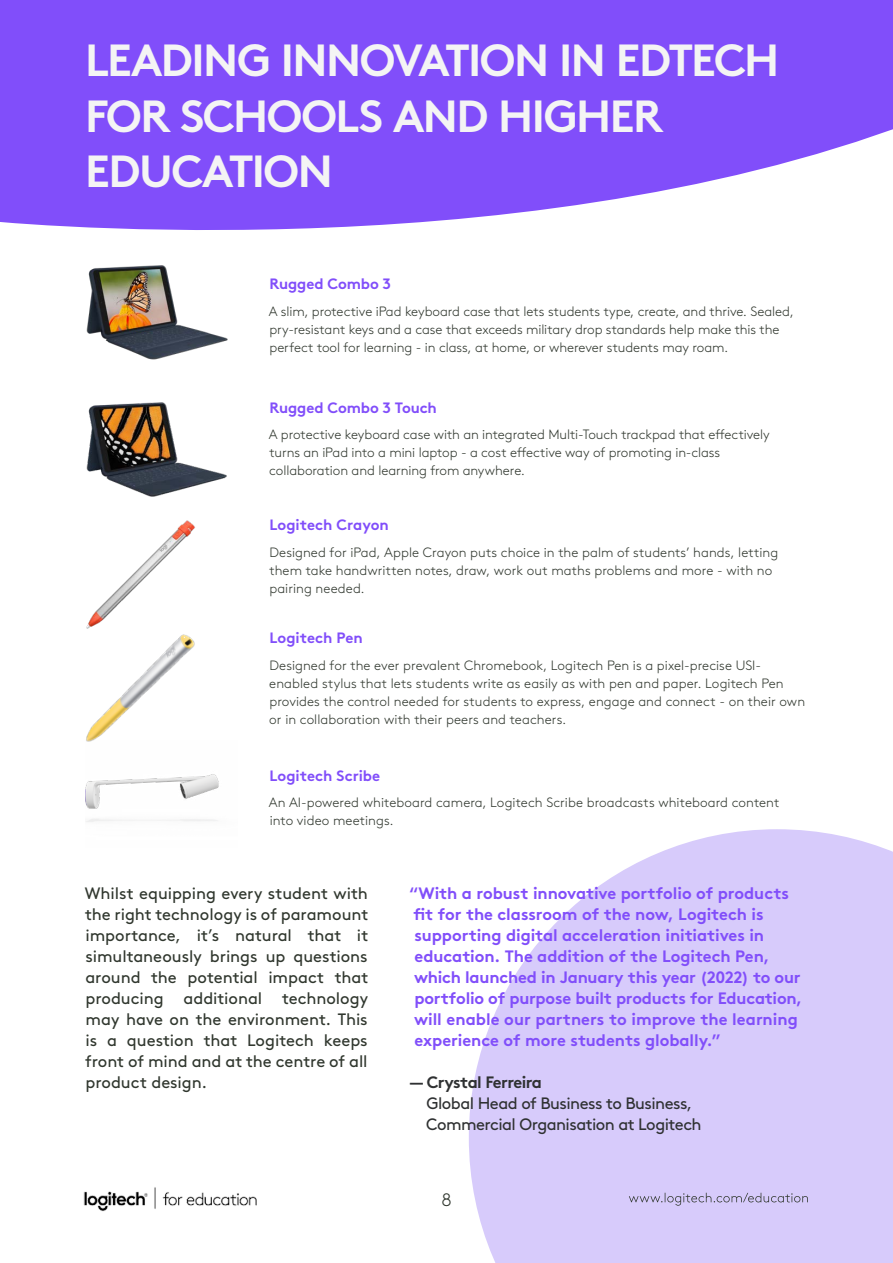
<style>
.page{position:relative;width:893px;height:1263px;background:#fff}
.page>*{position:absolute;margin:0;border:0;box-sizing:border-box;transform-origin:0 0}
.t1{font:700 45px/55.5px "Brown Pro";letter-spacing:-.035em;color:#f4f4f4}
.t2{font:300 18px "Brown Pro";color:#30372e}
.t3{font:700 16.5px/21px "Brown Pro";letter-spacing:-.005em;color:#814efa}
.t4{font:16.5px/21px "Brown Pro";letter-spacing:-.005em;color:#30372e;text-align:justify}
.t5{font:16.5px/21px "Brown Pro";letter-spacing:-.035em;color:#2f3132}
.t6{font:700 16.5px "Brown Pro";letter-spacing:-.04em;color:#2f3132}
.t7{font:700 15px "Brown Pro";letter-spacing:-.005em;color:#814efa}
.t8{font:300 13.5px/18px "Brown Pro";color:#30372e}
</style>
<div class="page">
<img style="left:83px;top:1187px;width:174px;height:25px">
<svg style="left:0;top:0;width:893px;height:230px;background:#8e60fa"></svg>
<svg style="left:469px;top:829px;width:424px;height:434px;background:#dbd1fb"></svg>
<svg style="left:629px;top:1193px;width:179px;height:13px;background:#c0b7df"></svg>
<img style="left:86px;top:402px;width:141px;height:95px">
<img style="left:86px;top:520px;width:109px;height:109px">
<img style="left:86px;top:634px;width:109px;height:106px">
<img style="left:85px;top:740px;width:134px;height:82px">
<img style="left:86px;top:265px;width:141px;height:95px">
<h1 class="t1" style="left:85px;top:28px;width:695px">LEADING INNOVATION IN EDTECH<br>FOR SCHOOLS AND HIGHER<br>EDUCATION</h1>
<p class="t7" style="left:270px;top:272px;width:123px">Rugged Combo 3</p>
<p class="t8" style="left:269px;top:301px;width:527px">A slim, protective iPad keyboard case that lets students type, create, and thrive. Sealed, pry-resistant keys and a case that exceeds military drop standards help make this the perfect tool for learning - in class, at home, or wherever students may roam.</p>
<p class="t7" style="left:270px;top:395px;width:169px">Rugged Combo 3 Touch</p>
<p class="t8" style="left:269px;top:425px;width:503px">A protective keyboard case with an integrated Multi-Touch trackpad that effectively turns an iPad into a mini laptop - a cost effective way of promoting in-class collaboration and learning from anywhere.</p>
<p class="t7" style="left:270px;top:513px;width:121px">Logitech Crayon</p>
<p class="t8" style="left:269px;top:542px;width:510px">Designed for iPad, Apple Crayon puts choice in the palm of students’ hands, letting them take handwritten notes, draw, work out maths problems and more - with no pairing needed.</p>
<p class="t7" style="left:270px;top:626px;width:95px">Logitech Pen</p>
<p class="t8" style="left:269px;top:655px;width:537px">Designed for the ever prevalent Chromebook, Logitech Pen is a pixel-precise USI&shy;enabled stylus that lets students write as easily as with pen and paper. Logitech Pen provides the control needed for students to express, engage and connect - on their own or in collaboration with their peers and teachers.</p>
<p class="t7" style="left:270px;top:763px;width:112px">Logitech Scribe</p>
<p class="t8" style="left:269px;top:793px;width:512px">An AI-powered whiteboard camera, Logitech Scribe broadcasts whiteboard content into video meetings.</p>
<p class="t4" style="left:85px;top:881px;width:285px">Whilst equipping every student with the right technology is of paramount importance, it’s natural that it simultaneously brings up questions around the potential impact that producing additional technology may have on the environment. This is a question that Logitech keeps front of mind and at the centre of all product design.</p>
<p class="t3" style="left:409px;top:881px;width:395px">“With a robust innovative portfolio of products fit for the classroom of the now, Logitech is supporting digital acceleration initiatives in education. The addition of the Logitech Pen, which launched in January this year (2022) to our portfolio of purpose built products for Education, will enable our partners to improve the learning experience of more students globally.”</p>
<p class="t6" style="left:410px;top:1068px;width:134px">— Crystal Ferreira</p>
<p class="t5" style="left:426px;top:1091px;width:277px">Global Head of Business to Business,<br>Commercial Organisation at Logitech</p>
<h2 class="t2" style="left:441px;top:1186px;width:12px">8</h2>
</div>
